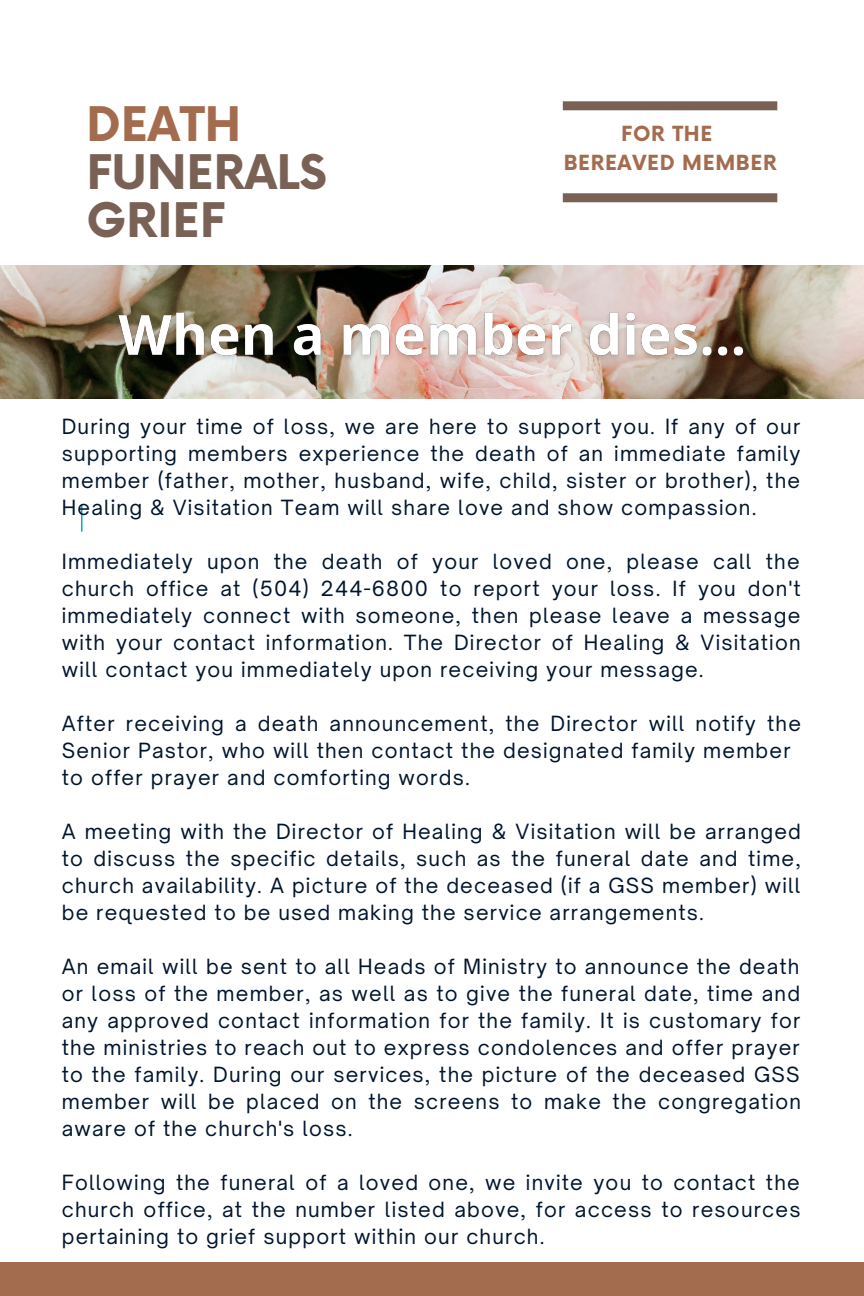
<style>
.page{position:relative;width:864px;height:1296px;background:#fff}
.page>*{position:absolute;margin:0;border:0;box-sizing:border-box;transform-origin:0 0}
.t1{font:700 46.4px "Now";color:#7a6155}
.t2{font:700 46.4px "Now";color:#a46c4e}
.t3{font:700 20.4px "Now";letter-spacing:.035em;color:#a46c4e}
.t4{font:20px/27px "Open Sauce One";letter-spacing:.06em;color:#00152d;text-align:justify}
</style>
<div class="page">
<svg style="left:81px;top:505px;width:1px;height:27px"></svg>
<img style="left:0;top:265px;width:864px;height:134px">
<div style="left:0;top:1262px;width:864px;height:34px;background:#a46c4e"></div>
<div style="left:563px;top:101px;width:214px;height:9px;background:#7a6155"></div>
<div style="left:563px;top:193px;width:214px;height:9px;background:#7a6155"></div>
<img style="left:110px;top:288px;width:647px;height:96px">
<p class="t2" style="left:86px;top:99px;width:156px">DEATH</p>
<p class="t1" style="left:86px;top:147px;width:242px">FUNERALS</p>
<p class="t1" style="left:86px;top:195px;width:140px">GRIEF</p>
<p class="t3" style="left:621px;top:123px;width:92px">FOR THE</p>
<p class="t3" style="left:564px;top:151px;width:214px">BEREAVED MEMBER</p>
<p class="t4" style="left:62px;top:413px;width:740px">During your time of loss, we are here to support you. If any of our supporting members experience the death of an immediate family member (father, mother, husband, wife, child, sister or brother), the Healing &amp; Visitation Team will share love and show compassion.</p>
<p class="t4" style="left:62px;top:548px;width:740px">Immediately upon the death of your loved one, please call the church office at (504) 244-6800 to report your loss. If you don't immediately connect with someone, then please leave a message with your contact information. The Director of Healing &amp; Visitation will contact you immediately upon receiving your message.</p>
<p class="t4" style="left:62px;top:710px;width:741px">After receiving a death announcement, the Director will notify the<br>Senior Pastor, who will then contact the designated family member</p>
<p class="t4" style="left:62px;top:764px;width:410px">to offer prayer and comforting words.</p>
<p class="t4" style="left:62px;top:818px;width:741px">A meeting with the Director of Healing &amp; Visitation will be arranged to discuss the specific details, such as the funeral date and time, church availability. A picture of the deceased (if a GSS member) will be requested to be used making the service arrangements.</p>
<p class="t4" style="left:62px;top:953px;width:740px">An email will be sent to all Heads of Ministry to announce the death or loss of the member, as well as to give the funeral date, time and any approved contact information for the family. It is customary for the ministries to reach out to express condolences and offer prayer</p>
<p class="t4" style="left:62px;top:1061px;width:741px">to the family. During our services, the picture of the deceased GSS member will be placed on the screens to make the congregation aware of the church's loss.</p>
<p class="t4" style="left:62px;top:1169px;width:740px">Following the funeral of a loved one, we invite you to contact the church office, at the number listed above, for access to resources pertaining to grief support within our church.</p>
</div>
